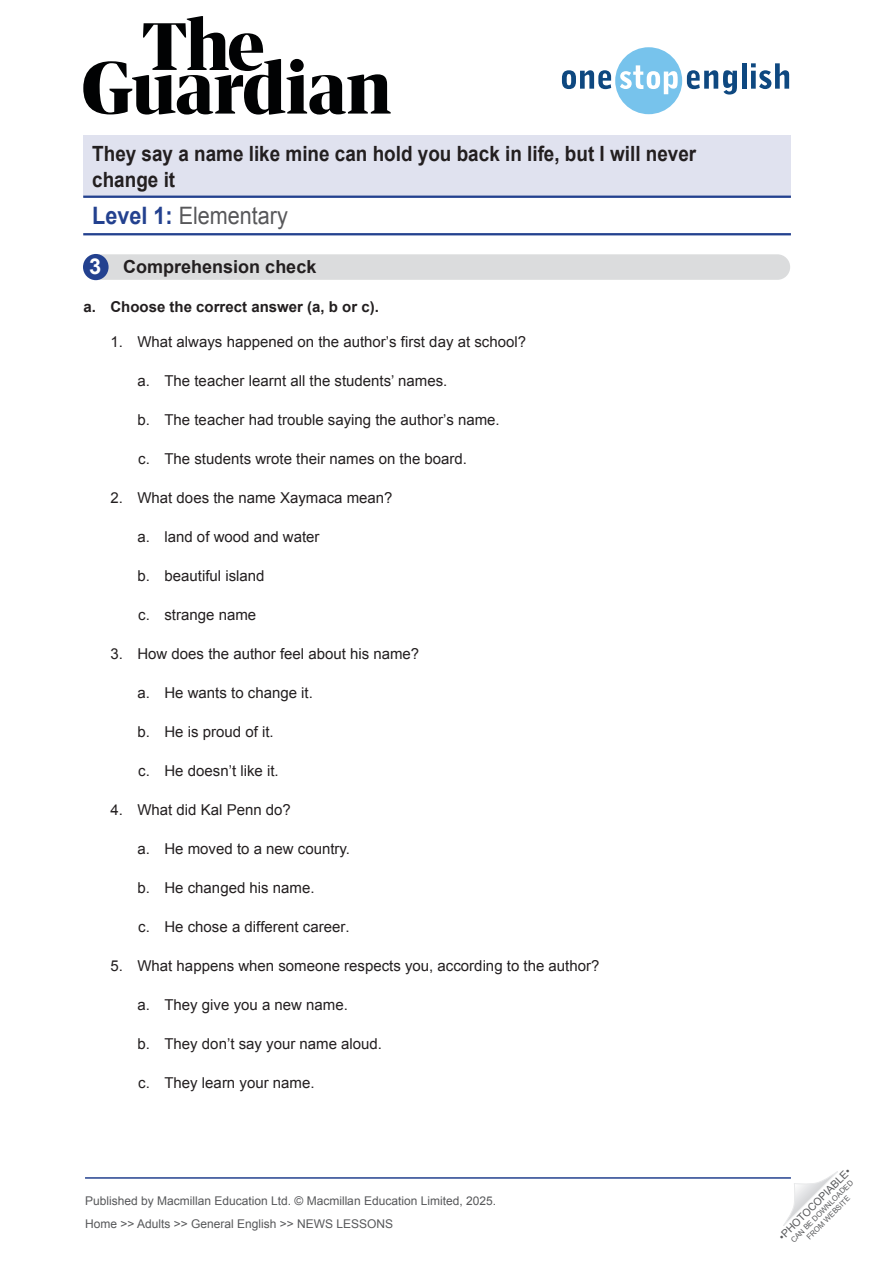
<style>
.page{position:relative;width:893px;height:1263px;background:#fff}
.page>*{position:absolute;margin:0;border:0;box-sizing:border-box;transform-origin:0 0}
.t1{font:24px "Arial";color:#58585a;scale:.9 1}
.t2{font:700 21px/25.2px "Arial";color:#231f20;scale:.9 1}
.t3{font:700 18px "Arial";color:#231f20}
.t4{font:15px "Arial";color:#231f20}
.t5{font:700 15px "Arial";color:#231f20}
.t6{font:12px/23px "Arial";color:#57585a}
.t7{font:10.5px "Arial";color:#57585a}
.t8{font:7.5px/9px "Arial";color:#57585a;text-align:center}
.s1{font-weight:700;color:#23418f}
.s2{font-size:21.9px;color:#fff}
</style>
<div class="page">
<svg style="left:783px;top:1171px;width:55px;height:55px"></svg>
<svg style="left:83px;top:16px;width:308px;height:99px"></svg>
<svg style="left:562px;top:47px;width:175px;height:67px"></svg>
<hr style="left:742px;top:63px;width:4px;height:26px;background:#0e4880">
<svg style="left:751px;top:63px;width:38px;height:26px"></svg>
<hr style="left:85px;top:1177px;width:706px;height:2px;background:#23418f">
<hr style="left:83px;top:233px;width:708px;height:2px;background:#23418f">
<div style="left:83px;top:136px;width:708px;height:61px;background:#e0e2ef"></div>
<hr style="left:83px;top:196px;width:708px;height:2px;background:#23418f">
<div style="left:84px;top:254px;width:706px;height:26px;background:#dbdcdd;border-radius:13px"></div>
<div style="left:83px;top:254px;width:26px;height:26px;background:#23418f;border-radius:50%"></div>
<h2 class="t2" style="left:92px;top:142px;width:673px">They say a name like mine can hold you back in life, but I will never change it</h2>
<h1 class="t1" style="left:92px;top:200px;width:219px"><span class="s1">Level 1:</span> Elementary</h1>
<p class="t3" style="left:89px;top:255px;width:229px"><span class="s2">3</span> Comprehension check</p>
<p class="t5" style="left:83px;top:297px;width:297px">a. Choose the correct answer (a, b or c).</p>
<p class="t4" style="left:110px;top:331px;width:417px">1. What always happened on the author’s first day at school?</p>
<p class="t4" style="left:137px;top:370px;width:311px">a. The teacher learnt all the students’ names.</p>
<p class="t4" style="left:137px;top:409px;width:364px">b. The teacher had trouble saying the author’s name.</p>
<p class="t4" style="left:138px;top:448px;width:330px">c. The students wrote their names on the board.</p>
<p class="t4" style="left:110px;top:487px;width:284px">2. What does the name Xaymaca mean?</p>
<p class="t4" style="left:137px;top:526px;width:184px">a. land of wood and water</p>
<p class="t4" style="left:137px;top:565px;width:129px">b. beautiful island</p>
<p class="t4" style="left:138px;top:604px;width:119px">c. strange name</p>
<p class="t4" style="left:110px;top:643px;width:310px">3. How does the author feel about his name?</p>
<p class="t4" style="left:137px;top:682px;width:177px">a. He wants to change it.</p>
<p class="t4" style="left:137px;top:721px;width:138px">b. He is proud of it.</p>
<p class="t4" style="left:138px;top:760px;width:142px">c. He doesn’t like it.</p>
<p class="t4" style="left:110px;top:799px;width:182px">4. What did Kal Penn do?</p>
<p class="t4" style="left:137px;top:838px;width:214px">a. He moved to a new country.</p>
<p class="t4" style="left:137px;top:877px;width:179px">b. He changed his name.</p>
<p class="t4" style="left:138px;top:916px;width:213px">c. He chose a different career.</p>
<p class="t4" style="left:110px;top:955px;width:490px">5. What happens when someone respects you, according to the author?</p>
<p class="t4" style="left:137px;top:994px;width:212px">a. They give you a new name.</p>
<p class="t4" style="left:137px;top:1033px;width:246px">b. They don’t say your name aloud.</p>
<p class="t4" style="left:138px;top:1072px;width:178px">c. They learn your name.</p>
<p class="t6" style="left:85px;top:1189px;width:413px">Published by Macmillan Education Ltd. © Macmillan Education Limited, 2025.<br>Home &gt;&gt; Adults &gt;&gt; General English &gt;&gt; NEWS LESSONS</p>
<p class="t7" style="left:776px;top:1233px;width:99px;rotate:-45deg">•PHOTOCOPIABLE•</p>
<p class="t8" style="left:789px;top:1238px;width:86px;rotate:-45deg">CAN BE DOWNLOADED<br>FROM WEBSITE</p>
</div>
